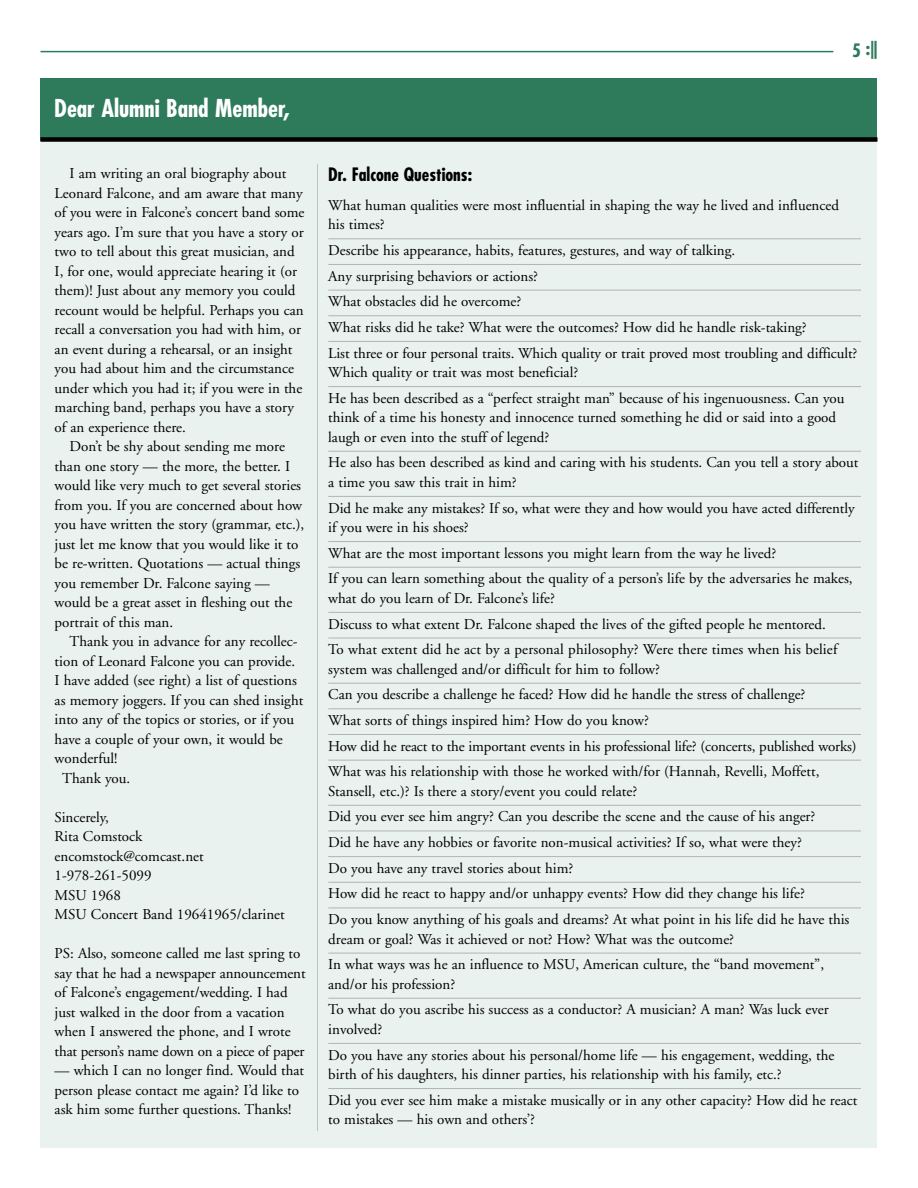
<style>
.page{position:relative;width:918px;height:1188px;background:#fff}
.page>*{position:absolute;margin:0;border:0;box-sizing:border-box;transform-origin:0 0}
.t1{font:700 condensed 24px "Futura";color:#fff}
.t2{font:700 condensed 18px "Futura";color:#000}
.t3{font:700 condensed 18px "Futura";color:#2e7b5c}
.t4{font:15px/19.5px "Adobe Garamond";color:#000}
.s1{font-family:"Futura Std";font-weight:800;font-stretch:normal}
</style>
<div class="page">
<div style="left:40px;top:92px;width:838px;height:1056px;background:#eaf2ef"></div>
<div style="left:40px;top:78px;width:838px;height:63px;background:#2e7b5c"></div>
<div style="left:40px;top:137px;width:838px;height:5px;background:#000"></div>
<hr style="left:328px;top:238px;width:533px;height:1px;background:#b3b3b3">
<hr style="left:328px;top:264px;width:533px;height:1px;background:#b3b3b3">
<hr style="left:328px;top:290px;width:533px;height:1px;background:#b3b3b3">
<hr style="left:328px;top:315px;width:533px;height:1px;background:#b3b3b3">
<hr style="left:328px;top:341px;width:533px;height:1px;background:#b3b3b3">
<hr style="left:328px;top:386px;width:533px;height:1px;background:#b3b3b3">
<hr style="left:328px;top:451px;width:533px;height:1px;background:#b3b3b3">
<hr style="left:328px;top:496px;width:533px;height:1px;background:#b3b3b3">
<hr style="left:328px;top:541px;width:533px;height:1px;background:#b3b3b3">
<hr style="left:328px;top:567px;width:533px;height:1px;background:#b3b3b3">
<hr style="left:328px;top:612px;width:533px;height:1px;background:#b3b3b3">
<hr style="left:328px;top:638px;width:533px;height:1px;background:#b3b3b3">
<hr style="left:328px;top:683px;width:533px;height:1px;background:#b3b3b3">
<hr style="left:328px;top:708px;width:533px;height:1px;background:#b3b3b3">
<hr style="left:328px;top:734px;width:533px;height:1px;background:#b3b3b3">
<hr style="left:328px;top:760px;width:533px;height:1px;background:#b3b3b3">
<hr style="left:328px;top:805px;width:533px;height:1px;background:#b3b3b3">
<hr style="left:328px;top:831px;width:533px;height:1px;background:#b3b3b3">
<hr style="left:328px;top:856px;width:533px;height:1px;background:#b3b3b3">
<hr style="left:328px;top:882px;width:533px;height:1px;background:#b3b3b3">
<hr style="left:328px;top:908px;width:533px;height:1px;background:#b3b3b3">
<hr style="left:328px;top:953px;width:533px;height:1px;background:#b3b3b3">
<hr style="left:328px;top:998px;width:533px;height:1px;background:#b3b3b3">
<hr style="left:328px;top:1043px;width:533px;height:1px;background:#b3b3b3">
<hr style="left:328px;top:1088px;width:533px;height:1px;background:#b3b3b3">
<hr style="left:40px;top:51px;width:793px;height:1px;background:#2e7b5c">
<hr style="left:317px;top:164px;width:1px;height:967px;background:#bbc2bf">
<h1 class="t1" style="left:54px;top:98px;width:237px">Dear Alumni Band Member,</h1>
<p class="t4" style="left:55px;top:165px;width:251px;text-indent:15px">I am writing an oral biography about Leonard Falcone, and am aware that many of you were in Falcone’s concert band some years ago. I’m sure that you have a story or two to tell about this great musician, and I, for one, would appreciate hearing it (or them)! Just about any memory you could recount would be helpful. Perhaps you can recall a conversation you had with him, or an event during a rehearsal, or an insight you had about him and the circumstance under which you had it; if you were in the marching band, perhaps you have a story of an experience there.</p>
<p class="t4" style="left:55px;top:438px;width:251px;text-indent:15px">Don’t be shy about sending me more than one story — the more, the better. I would like very much to get several stories from you. If you are concerned about how you have written the story (grammar, etc.), just let me know that you would like it to be re-written. Quotations — actual things you remember Dr. Falcone saying — would be a great asset in fleshing out the portrait of this man.</p>
<p class="t4" style="left:70px;top:633px;width:229px">Thank you in advance for any recollec-</p>
<p class="t4" style="left:55px;top:653px;width:242px">tion of Leonard Falcone you can provide.</p>
<p class="t4" style="left:55px;top:672px;width:244px">I have added (see right) a list of questions</p>
<p class="t4" style="left:55px;top:692px;width:250px">as memory joggers. If you can shed insight</p>
<p class="t4" style="left:55px;top:711px;width:241px">into any of the topics or stories, or if you</p>
<p class="t4" style="left:55px;top:731px;width:230px">have a couple of your own, it would be</p>
<p class="t4" style="left:55px;top:750px;width:64px">wonderful!</p>
<p class="t4" style="left:62px;top:770px;width:70px">Thank you.</p>
<p class="t4" style="left:55px;top:809px;width:232px">Sincerely,<br>Rita Comstock encomstock@comcast.net<br>1-978-261-5099<br>MSU 1968<br>MSU Concert Band 19641965/clarinet</p>
<p class="t4" style="left:55px;top:945px;width:253px">PS: Also, someone called me last spring to say that he had a newspaper announcement of Falcone’s engagement/wedding. I had just walked in the door from a vacation when I answered the phone, and I wrote that person’s name down on a piece of paper</p>
<p class="t4" style="left:55px;top:1062px;width:251px">— which I can no longer find. Would that person please contact me again? I’d like to ask him some further questions. Thanks!</p>
<p class="t3" style="left:852px;top:42px;width:30px">5 :<span class="s1">|</span></p>
<p class="t2" style="left:328px;top:166px;width:145px">Dr. Falcone Questions:</p>
<p class="t4" style="left:328px;top:197px;width:512px">What human qualities were most influential in shaping the way he lived and influenced his times?</p>
<p class="t4" style="left:328px;top:239px;width:531px;line-height:25.7px">Describe his appearance, habits, features, gestures, and way of talking.<br>Any surprising behaviors or actions?<br>What obstacles did he overcome?<br>What risks did he take? What were the outcomes? How did he handle risk-taking?<br>List three or four personal traits. Which quality or trait proved most troubling and difficult?</p>
<p class="t4" style="left:328px;top:361px;width:518px;line-height:25.7px">Which quality or trait was most beneficial?<br>He has been described as a “perfect straight man” because of his ingenuousness. Can you</p>
<p class="t4" style="left:328px;top:409px;width:509px">think of a time his honesty and innocence turned something he did or said into a good laugh or even into the stuff of legend?</p>
<p class="t4" style="left:328px;top:454px;width:532px">He also has been described as kind and caring with his students. Can you tell a story about a time you saw this trait in him?</p>
<p class="t4" style="left:328px;top:499px;width:528px">Did he make any mistakes? If so, what were they and how would you have acted differently if you were in his shoes?</p>
<p class="t4" style="left:328px;top:541px;width:526px;line-height:25.7px">What are the most important lessons you might learn from the way he lived?<br>If you can learn something about the quality of a person’s life by the adversaries he makes,</p>
<p class="t4" style="left:328px;top:587px;width:511px;line-height:25.7px">what do you learn of Dr. Falcone’s life?<br>Discuss to what extent Dr. Falcone shaped the lives of the gifted people he mentored.<br>To what extent did he act by a personal philosophy? Were there times when his belief</p>
<p class="t4" style="left:328px;top:657px;width:530px;line-height:25.7px">system was challenged and/or difficult for him to follow?<br>Can you describe a challenge he faced? How did he handle the stress of challenge?<br>What sorts of things inspired him? How do you know?<br>How did he react to the important events in his professional life? (concerts, published works)<br>What was his relationship with those he worked with/for (Hannah, Revelli, Moffett,</p>
<p class="t4" style="left:328px;top:780px;width:523px;line-height:25.7px">Stansell, etc.)? Is there a story/event you could relate?<br>Did you ever see him angry? Can you describe the scene and the cause of his anger?<br>Did he have any hobbies or favorite non-musical activities? If so, what were they?<br>Do you have any travel stories about him?<br>How did he react to happy and/or unhappy events? How did they change his life?<br>Do you know anything of his goals and dreams? At what point in his life did he have this</p>
<p class="t4" style="left:328px;top:927px;width:497px;line-height:25.7px">dream or goal? Was it achieved or not? How? What was the outcome?<br>In what ways was he an influence to MSU, American culture, the “band movement”,</p>
<p class="t4" style="left:328px;top:973px;width:502px;line-height:25.7px">and/or his profession?<br>To what do you ascribe his success as a conductor? A musician? A man? Was luck ever</p>
<p class="t4" style="left:328px;top:1018px;width:508px;line-height:25.7px">involved?<br>Do you have any stories about his personal/home life — his engagement, wedding, the</p>
<p class="t4" style="left:328px;top:1063px;width:531px;line-height:25.7px">birth of his daughters, his dinner parties, his relationship with his family, etc.?<br>Did you ever see him make a mistake musically or in any other capacity? How did he react</p>
<p class="t4" style="left:328px;top:1111px;width:208px">to mistakes — his own and others’?</p>
</div>
